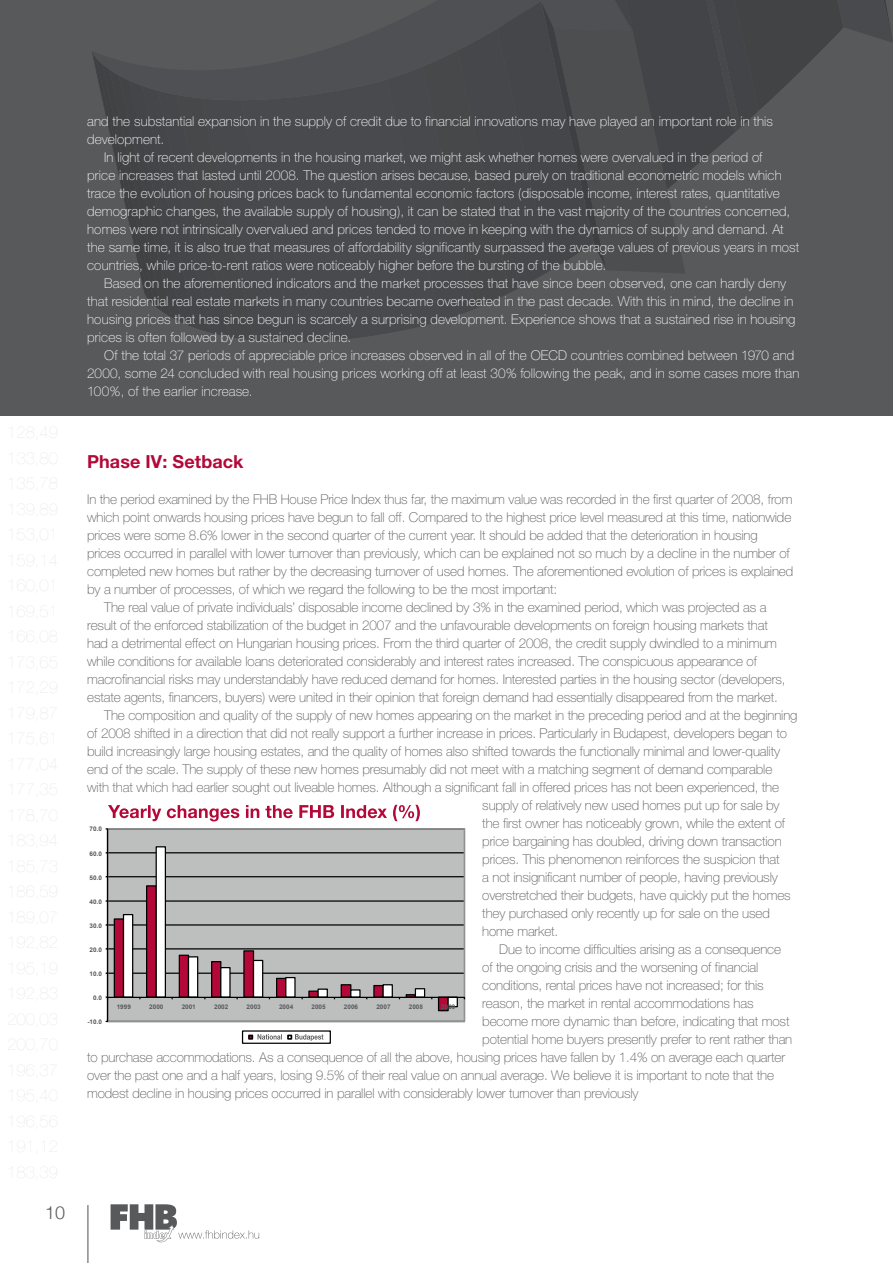
<style>
.page{position:relative;width:893px;height:1263px;background:#fff}
.page>*{position:absolute;margin:0;border:0;box-sizing:border-box;transform-origin:0 0}
.t1{font:700 18px "Helvetica Neue East A";letter-spacing:.005em;color:#b30838}
.t2{font:300 18px "Helvetica Neue";color:#58595b}
.t3{font:100 13.5px "Helvetica Neue East A";letter-spacing:-.01em;color:#58595b}
.t4{font:100 13.5px/18px "Helvetica Neue East A";letter-spacing:.01em;color:#fff}
.t5{font:700 6.45px "Arial";color:#59595c}
</style>
<div class="page">
<hr style="left:87px;top:1205px;width:1px;height:58px;background:#58595b">
<svg style="left:111px;top:1204px;width:148px;height:38px"></svg>
<div style="left:0;top:0;width:893px;height:415px;background:#58595b"></div>
<div style="left:293px;top:101px;width:143px;height:241px;background:#494a4d"></div>
<svg style="left:103px;top:101px;width:190px;height:241px"></svg>
<svg style="left:387px;top:0;width:506px;height:322px"></svg>
<svg style="left:92px;top:0;width:748px;height:101px"></svg>
<svg style="left:105px;top:828px;width:353px;height:195px;background:#b3b5b5"></svg>
<hr style="left:108px;top:997px;width:356px;height:1px;background:#000">
<svg style="left:107px;top:885px;width:342px;height:127px;background:#afa5a9"></svg>
<div style="left:242px;top:1030px;width:89px;height:14px;border:1px solid #000"></div>
<svg style="left:248px;top:1034px;width:75px;height:7px"></svg>
<svg style="left:108px;top:805px;width:312px;height:16px"></svg>
<p class="t4" style="left:87px;top:113px;width:687px">and the substantial expansion in the supply of credit due to financial innovations may have played an important role in this development.</p>
<p class="t4" style="left:87px;top:149px;width:714px;text-indent:17px">In light of recent developments in the housing market, we might ask whether homes were overvalued in the period of<br>price increases that lasted until 2008. The question arises because, based purely on traditional econometric models which trace the evolution of housing prices back to fundamental economic factors (disposable income, interest rates, quantitative demographic changes, the available supply of housing), it can be stated that in the vast majority of the countries concerned, homes were not intrinsically overvalued and prices tended to move in keeping with the dynamics of supply and demand. At the same time, it is also true that measures of affordability significantly surpassed the average values of previous years in most countries, while price-to-rent ratios were noticeably higher before the bursting of the bubble.</p>
<p class="t4" style="left:87px;top:275px;width:710px;text-indent:17px">Based on the aforementioned indicators and the market processes that have since been observed, one can hardly deny that residential real estate markets in many countries became overheated in the past decade. With this in mind, the decline in housing prices that has since begun is scarcely a surprising development. Experience shows that a sustained rise in housing prices is often followed by a sustained decline.</p>
<p class="t4" style="left:87px;top:347px;width:714px;text-indent:17px">Of the total 37 periods of appreciable price increases observed in all of the OECD countries combined between 1970 and<br>2000, some 24 concluded with real housing prices working off at least 30% following the peak, and in some cases more than<br>100%, of the earlier increase.</p>
<h1 class="t1" style="left:87px;top:450px;width:158px">Phase IV: Setback</h1>
<p class="t3" style="left:87px;top:492px;width:707px">In the period examined by the FHB House Price Index thus far, the maximum value was recorded in the first quarter of 2008, from</p>
<p class="t3" style="left:87px;top:510px;width:706px">which point onwards housing prices have begun to fall off. Compared to the highest price level measured at this time, nationwide</p>
<p class="t3" style="left:87px;top:528px;width:672px">prices were some 8.6% lower in the second quarter of the current year. It should be added that the deterioration in housing</p>
<p class="t3" style="left:87px;top:546px;width:704px">prices occurred in parallel with lower turnover than previously, which can be explained not so much by a decline in the number of</p>
<p class="t3" style="left:87px;top:564px;width:708px">completed new homes but rather by the decreasing turnover of used homes. The aforementioned evolution of prices is explained</p>
<p class="t3" style="left:87px;top:582px;width:472px">by a number of processes, of which we regard the following to be the most important:</p>
<p class="t3" style="left:104px;top:600px;width:664px">The real value of private individuals’ disposable income declined by 3% in the examined period, which was projected as a</p>
<p class="t3" style="left:87px;top:618px;width:682px">result of the enforced stabilization of the budget in 2007 and the unfavourable developments on foreign housing markets that</p>
<p class="t3" style="left:87px;top:636px;width:691px">had a detrimental effect on Hungarian housing prices. From the third quarter of 2008, the credit supply dwindled to a minimum</p>
<p class="t3" style="left:87px;top:654px;width:671px">while conditions for available loans deteriorated considerably and interest rates increased. The conspicuous appearance of</p>
<p class="t3" style="left:87px;top:672px;width:700px">macrofinancial risks may understandably have reduced demand for homes. Interested parties in the housing sector (developers,</p>
<p class="t3" style="left:87px;top:690px;width:692px">estate agents, financers, buyers) were united in their opinion that foreign demand had essentially disappeared from the market.</p>
<p class="t3" style="left:104px;top:708px;width:695px">The composition and quality of the supply of new homes appearing on the market in the preceding period and at the beginning</p>
<p class="t3" style="left:87px;top:726px;width:701px">of 2008 shifted in a direction that did not really support a further increase in prices. Particularly in Budapest, developers began to</p>
<p class="t3" style="left:87px;top:744px;width:694px">build increasingly large housing estates, and the quality of homes also shifted towards the functionally minimal and lower-quality</p>
<p class="t3" style="left:87px;top:762px;width:687px">end of the scale. The supply of these new homes presumably did not meet with a matching segment of demand comparable</p>
<p class="t3" style="left:87px;top:780px;width:693px">with that which had earlier sought out liveable homes. Although a significant fall in offered prices has not been experienced, the</p>
<p class="t3" style="left:482px;top:798px;width:299px">supply of relatively new used homes put up for sale by</p>
<p class="t3" style="left:482px;top:816px;width:304px">the first owner has noticeably grown, while the extent of</p>
<p class="t3" style="left:482px;top:834px;width:301px">price bargaining has doubled, driving down transaction</p>
<p class="t3" style="left:482px;top:852px;width:299px">prices. This phenomenon reinforces the suspicion that</p>
<p class="t3" style="left:482px;top:870px;width:297px">a not insignificant number of people, having previously</p>
<p class="t3" style="left:482px;top:888px;width:310px">overstretched their budgets, have quickly put the homes</p>
<p class="t3" style="left:482px;top:906px;width:289px">they purchased only recently up for sale on the used</p>
<p class="t3" style="left:482px;top:924px;width:78px">home market.</p>
<p class="t3" style="left:499px;top:942px;width:283px">Due to income difficulties arising as a consequence</p>
<p class="t3" style="left:482px;top:960px;width:278px">of the ongoing crisis and the worsening of financial</p>
<p class="t3" style="left:482px;top:978px;width:283px">conditions, rental prices have not increased; for this</p>
<p class="t3" style="left:482px;top:996px;width:273px">reason, the market in rental accommodations has</p>
<p class="t3" style="left:482px;top:1014px;width:309px">become more dynamic than before, indicating that most</p>
<p class="t3" style="left:482px;top:1032px;width:311px">potential home buyers presently prefer to rent rather than</p>
<p class="t3" style="left:87px;top:1050px;width:699px">to purchase accommodations. As a consequence of all the above, housing prices have fallen by 1.4% on average each quarter</p>
<p class="t3" style="left:87px;top:1068px;width:688px">over the past one and a half years, losing 9.5% of their real value on annual average. We believe it is important to note that the</p>
<p class="t3" style="left:87px;top:1086px;width:553px">modest decline in housing prices occurred in parallel with considerably lower turnover than previously</p>
<p class="t5" style="left:90px;top:825px;width:14px">70.0</p>
<p class="t5" style="left:90px;top:849px;width:14px">60.0</p>
<p class="t5" style="left:90px;top:873px;width:14px">50.0</p>
<p class="t5" style="left:90px;top:897px;width:14px">40.0</p>
<p class="t5" style="left:90px;top:921px;width:14px">30.0</p>
<p class="t5" style="left:90px;top:945px;width:14px">20.0</p>
<p class="t5" style="left:90px;top:969px;width:14px">10.0</p>
<p class="t5" style="left:93px;top:993px;width:10px">0.0</p>
<p class="t5" style="left:117px;top:1003px;width:16px">1999</p>
<p class="t5" style="left:149px;top:1003px;width:16px">2000</p>
<p class="t5" style="left:182px;top:1003px;width:16px">2001</p>
<p class="t5" style="left:214px;top:1003px;width:16px">2002</p>
<p class="t5" style="left:247px;top:1003px;width:16px">2003</p>
<p class="t5" style="left:279px;top:1003px;width:16px">2004</p>
<p class="t5" style="left:311px;top:1003px;width:16px">2005</p>
<p class="t5" style="left:344px;top:1003px;width:16px">2006</p>
<p class="t5" style="left:376px;top:1003px;width:16px">2007</p>
<p class="t5" style="left:409px;top:1003px;width:16px">2008</p>
<p class="t5" style="left:441px;top:1003px;width:16px">2009</p>
<p class="t5" style="left:88px;top:1017px;width:16px">-10.0</p>
<h1 class="t2" style="left:45px;top:1201px;width:22px">10</h1>
</div>
